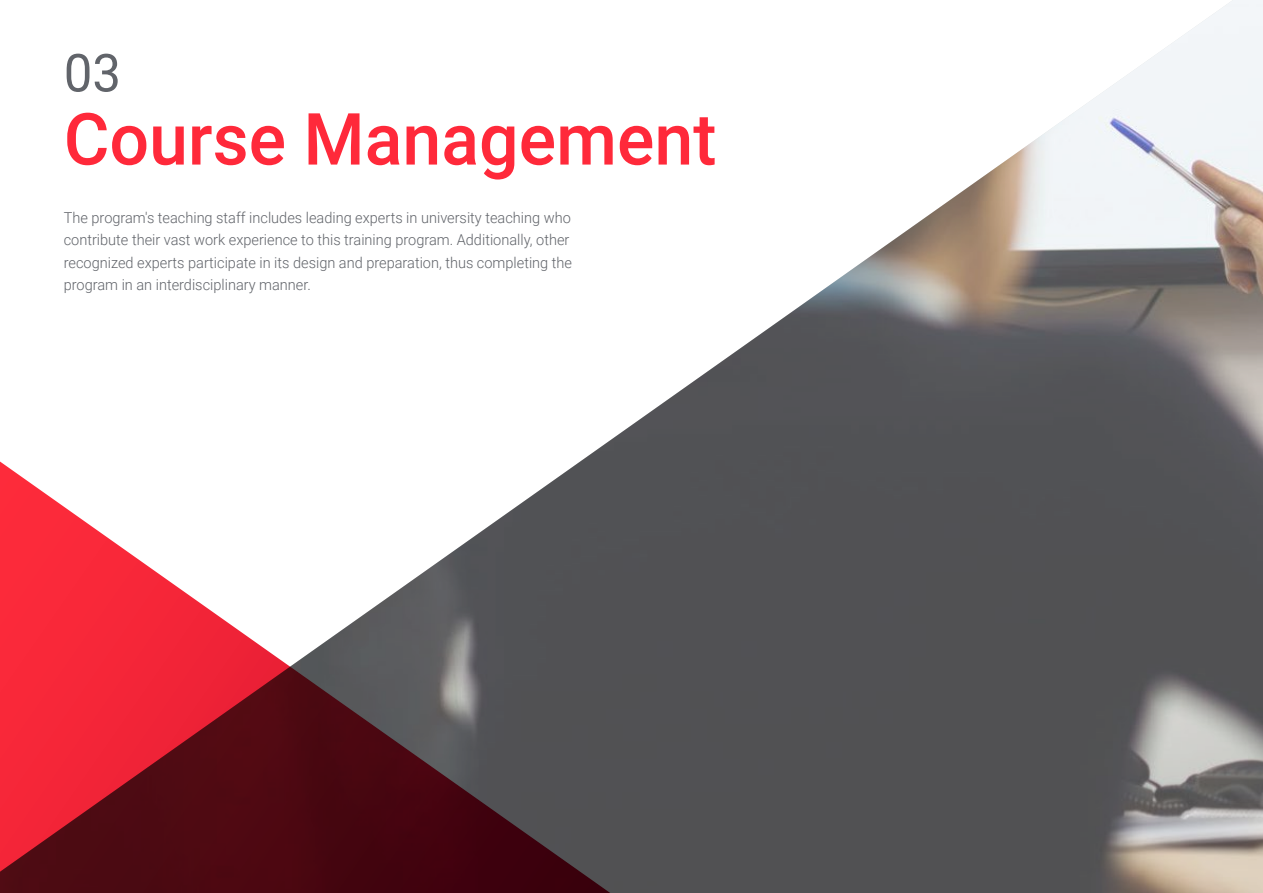
<style>
.page{position:relative;width:1263px;height:893px;background:#fff}
.page>*{position:absolute;margin:0;border:0;box-sizing:border-box;transform-origin:0 0}
.Portadilla{font:500 72px "Roboto";color:#ff293a}
.t1{font:52.5px "Roboto";color:#61646a}
.t2{font:300 15px/22.5px "Roboto";color:#61646a}
</style>
<div class="page">
<img style="left:602px;top:0;width:661px;height:893px">
<svg style="left:0;top:446px;width:640px;height:447px"></svg>
<p class="t1" style="left:64px;top:36px;width:59px">03</p>
<p class="Portadilla" style="left:64px;top:89px;width:654px">Course Management</p>
<p class="t2" style="left:64px;top:205px;width:510px">The program's teaching staff includes leading experts in university teaching who contribute their vast work experience to this training program. Additionally, other recognized experts participate in its design and preparation, thus completing the program in an interdisciplinary manner.</p>
</div>
